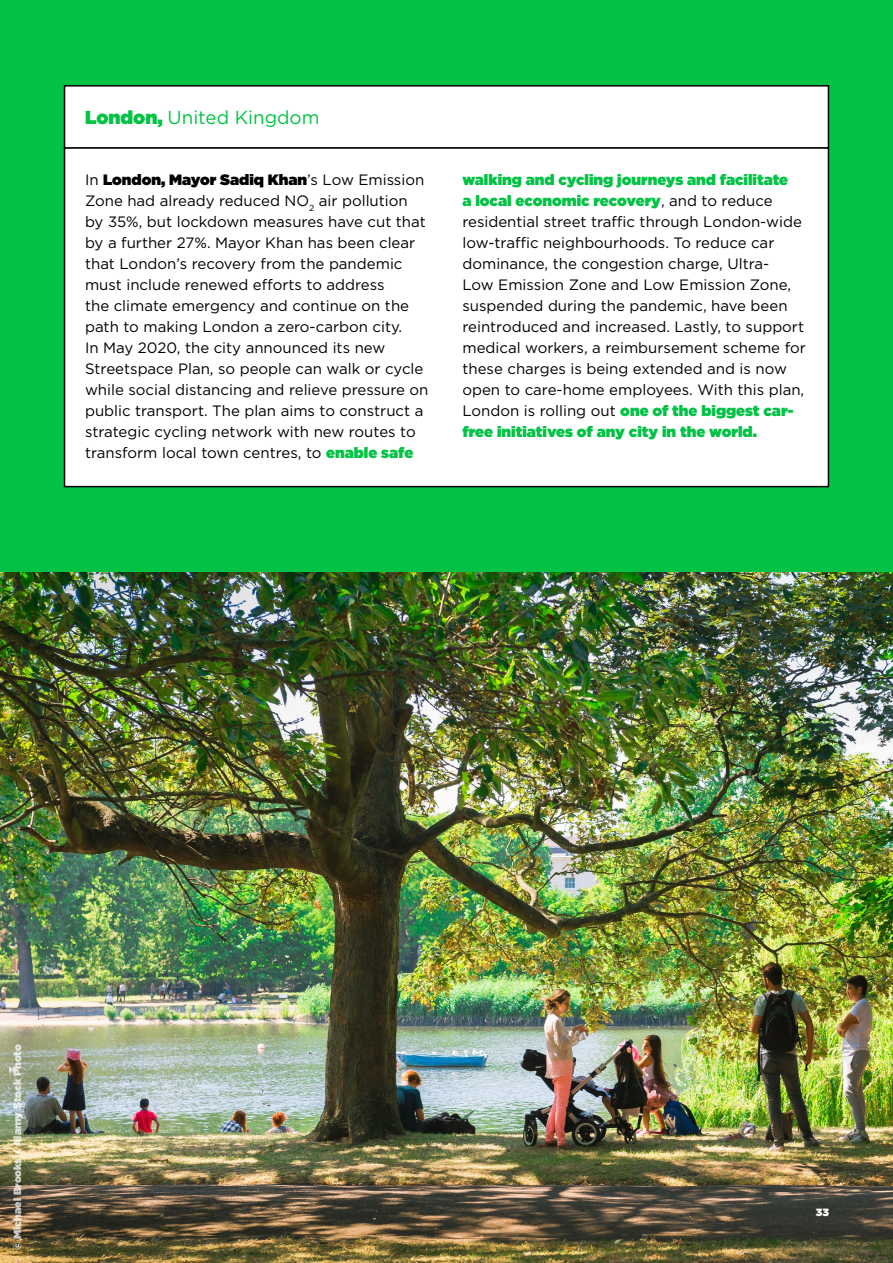
<style>
.page{position:relative;width:893px;height:1263px;background:#03c245}
.page>*{position:absolute;margin:0;border:0;box-sizing:border-box;transform-origin:0 0}
.t1{font:18.75px "Gotham";color:#03c245}
.t2{font:15px/21px "Gotham";color:#000}
.t3{font:900 10.5px "Gotham";color:#fff}
.s1{font-weight:900}
.s2{font-weight:900;color:#03c245}
</style>
<div class="page">
<div style="left:65px;top:86px;width:763px;height:62px;background:#fff"></div>
<div style="left:64px;top:85px;width:765px;height:64px;border:2px solid #000"></div>
<div style="left:65px;top:148px;width:763px;height:339px;background:#fff"></div>
<div style="left:64px;top:147px;width:765px;height:340px;border:2px solid #000"></div>
<img style="left:0;top:572px;width:893px;height:691px">
<p class="t1" style="left:85px;top:106px;width:236px"><span class="s1">London,</span> United Kingdom</p>
<p class="t2" style="left:85px;top:168px;width:345px">In <span class="s1">London, Mayor Sadiq Khan</span>’s Low Emission Zone had already reduced NO<sub>2</sub> air pollution by 35%, but lockdown measures have cut that by a further 27%. Mayor Khan has been clear that London’s recovery from the pandemic must include renewed efforts to address<br>the climate emergency and continue on the path to making London a zero-carbon city.<br>In May 2020, the city announced its new Streetspace Plan, so people can walk or cycle while social distancing and relieve pressure on public transport. The plan aims to construct a strategic cycling network with new routes to transform local town centres, to <span class="s2">enable safe</span></p>
<p class="t2" style="left:462px;top:168px;width:345px"><span class="s2">walking and cycling journeys and facilitate<br>a local economic recovery</span>, and to reduce residential street traffic through London-wide low-traffic neighbourhoods. To reduce car dominance, the congestion charge, Ultra-<br>Low Emission Zone and Low Emission Zone, suspended during the pandemic, have been reintroduced and increased. Lastly, to support medical workers, a reimbursement scheme for these charges is being extended and is now open to care-home employees. With this plan, London is rolling out <span class="s2">one of the biggest car&shy;free initiatives of any city in the world.</span></p>
<p class="t3" style="left:10px;top:1250px;width:208px;rotate:-90deg">© Michael Brooks / Alamy Stock Photo</p>
<p class="t3" style="left:816px;top:1205px;width:15px">33</p>
</div>
